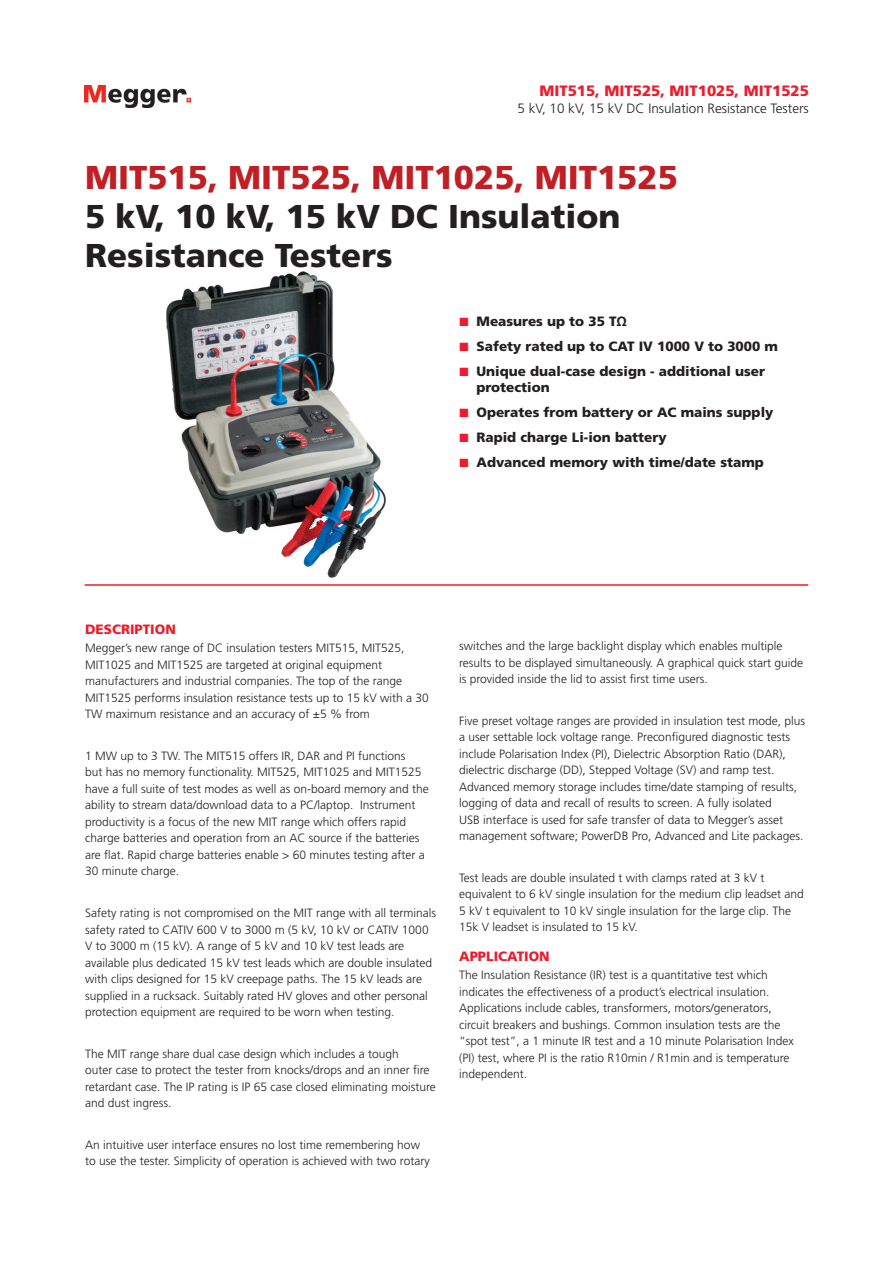
<style>
.page{position:relative;width:893px;height:1263px;background:#fff}
.page>*{position:absolute;margin:0;border:0;box-sizing:border-box;transform-origin:0 0}
.t1{font:900 33px/39px "Frutiger LT Std";color:#231f20}
.t2{font:900 33px "Frutiger LT Std";color:#c02025}
.t3{font:900 15px "Frutiger LT Std";color:#ee1b2c}
.t4{font:900 13.5px/16.5px "Frutiger LT Std";color:#231f20}
.t5{font:300 13.5px "Frutiger LT Std";color:#231f20}
.t6{font:900 13.5px "Frutiger LT Std";color:#ee1b2c}
.t7{font:300 12px/16.5px "Frutiger LT Std";color:#231f20}
.s1{color:#ee1b2c}
</style>
<div class="page">
<hr style="left:85px;top:584px;width:723px;height:2px;background:#ee1b2c">
<img style="left:85px;top:85px;width:106px;height:22px">
<img style="left:166px;top:271px;width:220px;height:307px">
<p class="t3" style="left:539px;top:82px;width:271px">MIT515, MIT525, MIT1025, MIT1525</p>
<p class="t5" style="left:517px;top:101px;width:293px">5 kV, 10 kV, 15 kV DC Insulation Resistance Testers</p>
<h1 class="t2" style="left:85px;top:157px;width:594px">MIT515, MIT525, MIT1025, MIT1525</h1>
<h1 class="t1" style="left:85px;top:197px;width:537px">5 kV, 10 kV, 15 kV DC Insulation<br>Resistance Testers</h1>
<p class="t4" style="left:459px;top:313px;width:169px"><span class="s1">■</span> Measures up to 35 TΩ</p>
<p class="t4" style="left:459px;top:338px;width:320px"><span class="s1">■</span> Safety rated up to CAT IV 1000 V to 3000 m</p>
<p class="t4" style="left:476px;top:363px;width:290px;text-indent:-17px"><span class="s1">■</span> Unique dual-case design - additional user protection</p>
<p class="t4" style="left:459px;top:404px;width:315px"><span class="s1">■</span> Operates from battery or AC mains supply</p>
<p class="t4" style="left:459px;top:429px;width:209px"><span class="s1">■</span> Rapid charge Li-ion battery</p>
<p class="t4" style="left:459px;top:454px;width:306px"><span class="s1">■</span> Advanced memory with time/date stamp</p>
<p class="t6" style="left:85px;top:621px;width:92px">DESCRIPTION</p>
<p class="t7" style="left:85px;top:640px;width:345px">Megger’s new range of DC insulation testers MIT515, MIT525, MIT1025 and MIT1525 are targeted at original equipment manufacturers and industrial companies. The top of the range MIT1525 performs insulation resistance tests up to 15 kV with a 30<br>TW maximum resistance and an accuracy of ±5 % from</p>
<p class="t7" style="left:85px;top:748px;width:345px">1 MW up to 3 TW. The MIT515 offers IR, DAR and PI functions<br>but has no memory functionality. MIT525, MIT1025 and MIT1525 have a full suite of test modes as well as on-board memory and the ability to stream data/download data to a PC/laptop. Instrument productivity is a focus of the new MIT range which offers rapid charge batteries and operation from an AC source if the batteries are flat. Rapid charge batteries enable &gt; 60 minutes testing after a 30 minute charge.</p>
<p class="t7" style="left:85px;top:905px;width:353px">Safety rating is not compromised on the MIT range with all terminals safety rated to CATIV 600 V to 3000 m (5 kV, 10 kV or CATIV 1000<br>V to 3000 m (15 kV). A range of 5 kV and 10 kV test leads are available plus dedicated 15 kV test leads which are double insulated with clips designed for 15 kV creepage paths. The 15 kV leads are supplied in a rucksack. Suitably rated HV gloves and other personal protection equipment are required to be worn when testing.</p>
<p class="t7" style="left:85px;top:1045px;width:352px">The MIT range share dual case design which includes a tough<br>outer case to protect the tester from knocks/drops and an inner fire retardant case. The IP rating is IP 65 case closed eliminating moisture and dust ingress.</p>
<p class="t7" style="left:85px;top:1136px;width:346px">An intuitive user interface ensures no lost time remembering how to use the tester. Simplicity of operation is achieved with two rotary</p>
<p class="t7" style="left:459px;top:638px;width:346px">switches and the large backlight display which enables multiple results to be displayed simultaneously. A graphical quick start guide is provided inside the lid to assist first time users.</p>
<p class="t7" style="left:459px;top:713px;width:348px">Five preset voltage ranges are provided in insulation test mode, plus a user settable lock voltage range. Preconfigured diagnostic tests include Polarisation Index (PI), Dielectric Absorption Ratio (DAR), dielectric discharge (DD), Stepped Voltage (SV) and ramp test.<br>Advanced memory storage includes time/date stamping of results, logging of data and recall of results to screen. A fully isolated<br>USB interface is used for safe transfer of data to Megger’s asset management software; PowerDB Pro, Advanced and Lite packages.</p>
<p class="t7" style="left:459px;top:870px;width:346px">Test leads are double insulated t with clamps rated at 3 kV t equivalent to 6 kV single insulation for the medium clip leadset and 5 kV t equivalent to 10 kV single insulation for the large clip. The 15k V leadset is insulated to 15 kV.</p>
<p class="t6" style="left:459px;top:948px;width:92px">APPLICATION</p>
<p class="t7" style="left:459px;top:967px;width:336px">The Insulation Resistance (IR) test is a quantitative test which indicates the effectiveness of a product’s electrical insulation.<br>Applications include cables, transformers, motors/generators, circuit breakers and bushings. Common insulation tests are the “spot test”, a 1 minute IR test and a 10 minute Polarisation Index (PI) test, where PI is the ratio R10min / R1min and is temperature independent.</p>
</div>
